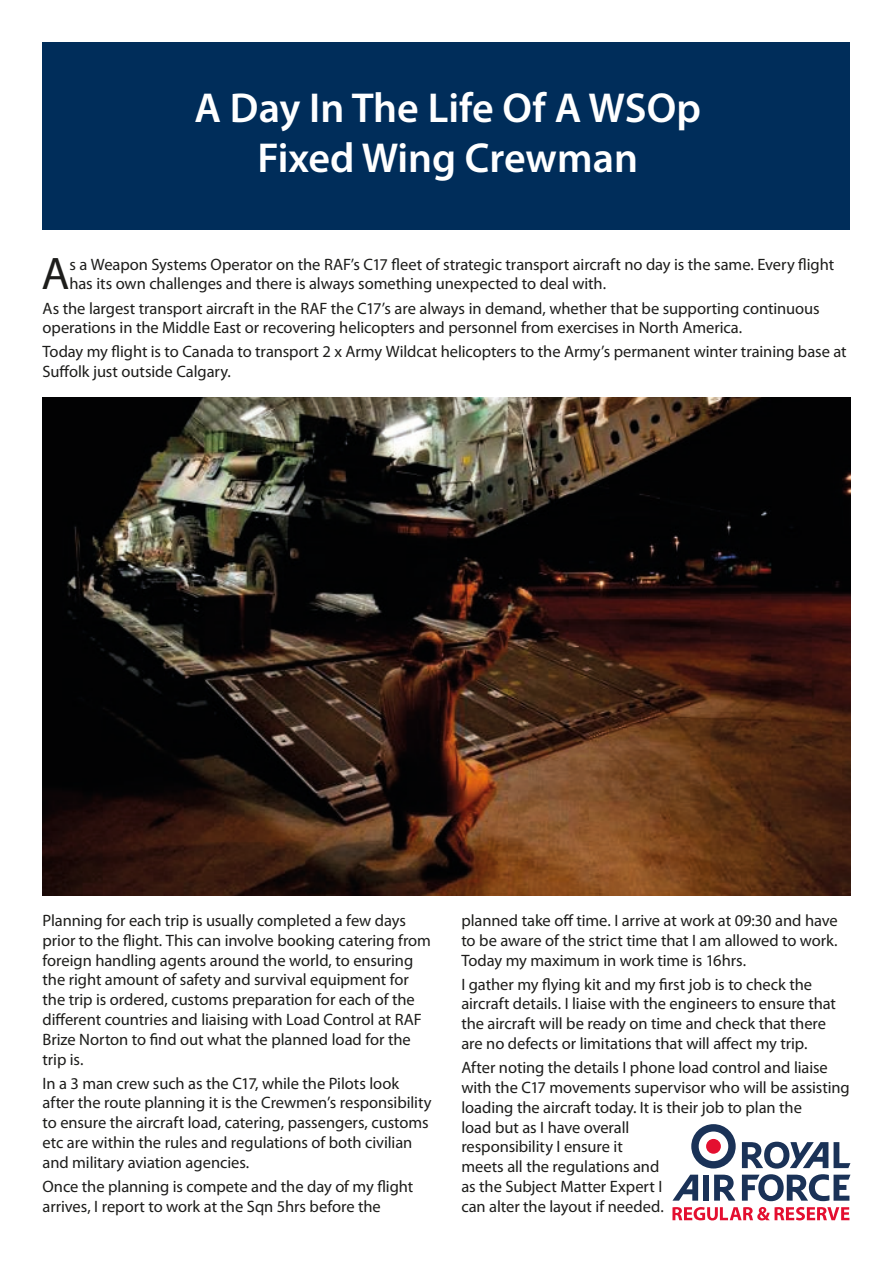
<style>
.page{position:relative;width:893px;height:1263px;background:#fff}
.page>*{position:absolute;margin:0;border:0;box-sizing:border-box;transform-origin:0 0}
.t1{font:45.9px "Myriad Pro";color:#1d1d1b}
.t2{font:600 42px/50.4px "Myriad Pro";color:#fff;text-align:center}
.t3{font:16.5px/19.8px "Myriad Pro";letter-spacing:-.005em;color:#1d1d1b}
</style>
<div class="page">
<div style="left:43px;top:43px;width:807px;height:187px;background:#002d5a"></div>
<svg style="left:742px;top:1142px;width:108px;height:26px"></svg>
<svg style="left:714px;top:1175px;width:21px;height:26px"></svg>
<svg style="left:672px;top:1175px;width:26px;height:26px"></svg>
<div style="left:703px;top:1175px;width:6px;height:26px;background:#1a3257"></div>
<svg style="left:742px;top:1174px;width:108px;height:27px"></svg>
<div style="left:691px;top:1124px;width:45px;height:44px;background:#1a3257;border-radius:50%"></div>
<div style="left:699px;top:1131px;width:29px;height:30px;background:#fff;border-radius:50%"></div>
<div style="left:706px;top:1139px;width:15px;height:15px;background:#e40f30;border-radius:50%"></div>
<svg style="left:672px;top:1207px;width:177px;height:13px"></svg>
<img style="left:43px;top:398px;width:807px;height:497px">
<h2 class="t2" style="left:195px;top:81px;width:508px">A Day In The Life Of A WSOp<br>Fixed Wing Crewman</h2>
<h1 class="t1" style="left:41px;top:246px;width:30px">A</h1>
<p class="t3" style="left:69px;top:254px;width:766px">s a Weapon Systems Operator on the RAF’s C17 fleet of strategic transport aircraft no day is the same. Every flight has its own challenges and there is always something unexpected to deal with.</p>
<p class="t3" style="left:43px;top:298px;width:779px">As the largest transport aircraft in the RAF the C17’s are always in demand, whether that be supporting continuous operations in the Middle East or recovering helicopters and personnel from exercises in North America.</p>
<p class="t3" style="left:43px;top:342px;width:806px">Today my flight is to Canada to transport 2 x Army Wildcat helicopters to the Army’s permanent winter training base at<br>Suffolk just outside Calgary.</p>
<p class="t3" style="left:43px;top:910px;width:390px">Planning for each trip is usually completed a few days prior to the flight. This can involve booking catering from foreign handling agents around the world, to ensuring the right amount of safety and survival equipment for the trip is ordered, customs preparation for each of the different countries and liaising with Load Control at RAF Brize Norton to find out what the planned load for the trip is.</p>
<p class="t3" style="left:43px;top:1073px;width:391px">In a 3 man crew such as the C17, while the Pilots look after the route planning it is the Crewmen’s responsibility to ensure the aircraft load, catering, passengers, customs etc are within the rules and regulations of both civilian and military aviation agencies.</p>
<p class="t3" style="left:43px;top:1176px;width:372px">Once the planning is compete and the day of my flight arrives, I report to work at the Sqn 5hrs before the</p>
<p class="t3" style="left:461px;top:910px;width:378px;text-align:justify">planned take off time. I arrive at work at 09:30 and have to be aware of the strict time that I am allowed to work.<br>Today my maximum in work time is 16hrs.</p>
<p class="t3" style="left:461px;top:974px;width:376px">I gather my flying kit and my first job is to check the aircraft details. I liaise with the engineers to ensure that the aircraft will be ready on time and check that there are no defects or limitations that will affect my trip.</p>
<p class="t3" style="left:461px;top:1057px;width:390px">After noting the details I phone load control and liaise with the C17 movements supervisor who will be assisting loading the aircraft today. It is their job to plan the<br>load but as I have overall<br>responsibility I ensure it<br>meets all the regulations and<br>as the Subject Matter Expert I<br>can alter the layout if needed.</p>
</div>
